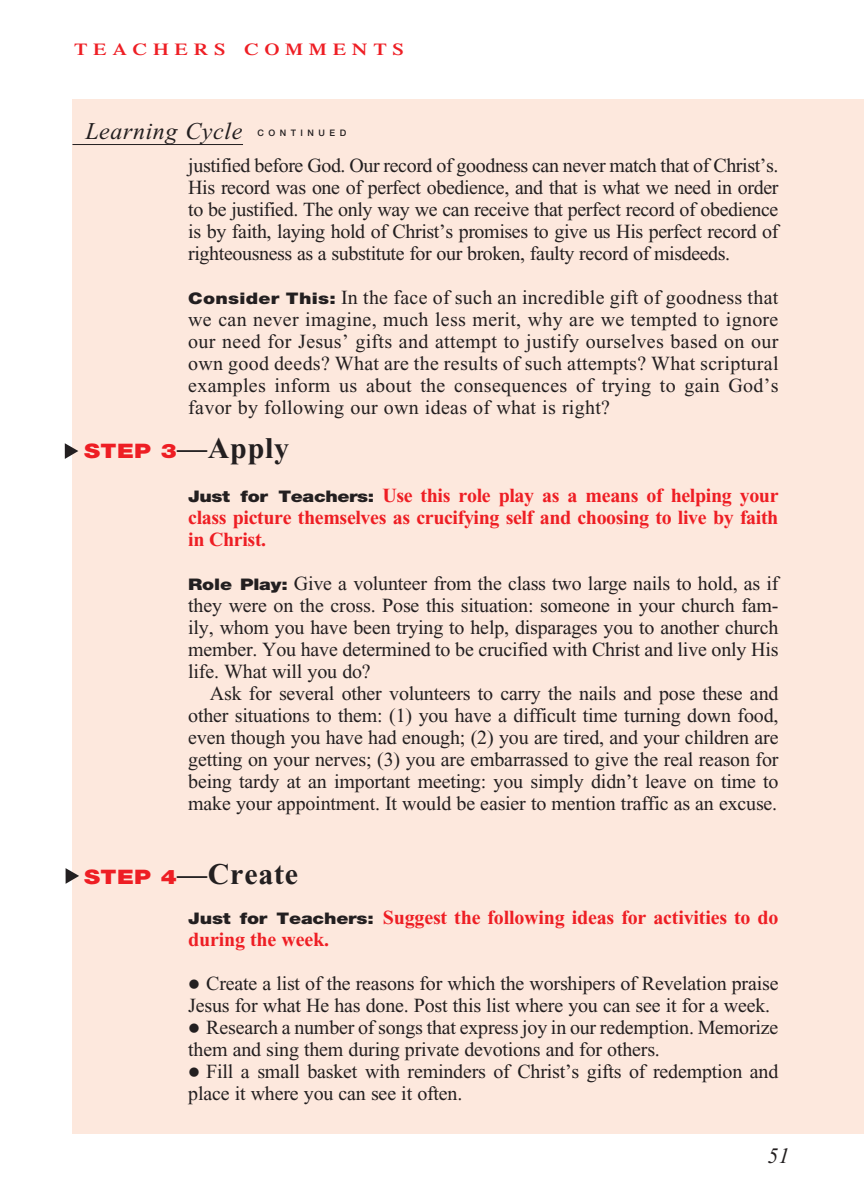
<style>
.page{position:relative;width:864px;height:1188px;background:#fff}
.page>*{position:absolute;margin:0;border:0;box-sizing:border-box;transform-origin:0 0}
.T_Aim_bodyXindent{font:700 30px "Times New Roman";letter-spacing:.025em;color:#231f20}
.Main_Head__Small__Te{font:italic 24px "Times New Roman";letter-spacing:.025em;color:#231f20}
.t1{font:italic 22px "Times New Roman";color:#231f20}
.First_Line_Space_Tea{font:20px/22px "Times New Roman";letter-spacing:-.01em;color:#231f20;text-align:justify}
.Objectives_Body_Text{font:20px/22px "Times New Roman";letter-spacing:-.02em;color:#231f20;text-align:justify}
.Objectives_Body_Text-2{font:700 20px/22px "Times New Roman";letter-spacing:-.02em;color:#ee1e24;text-align:justify}
.First_Line_Space_Tea-2{font:700 20px/22px "Times New Roman";letter-spacing:-.01em;color:#ee1e24}
.t2{font:600 16.8px "Times";letter-spacing:.285em;color:#ee1e24;scale:1.2 1}
.Main_Head__Small__Te-2{font:500 9px "Helvetica Neue";letter-spacing:.5em;color:#231f20}
.s1{font-family:"Helvetica Neue";font-weight:900;font-size:16px}
.s2{font-family:"Helvetica Neue";font-weight:900;font-size:20px;color:#ee1e24}
.s3{font-family:"Helvetica Neue";font-weight:900;font-size:16px;color:#231f20}
</style>
<div class="page">
<div style="left:73px;top:100px;width:791px;height:1034px;background:#fde8dd"></div>
<hr style="left:72px;top:144px;width:171px;height:1px;background:#231f20">
<svg style="left:66px;top:868px;width:13px;height:16px"></svg>
<svg style="left:65px;top:443px;width:13px;height:16px"></svg>
<p class="t2" style="left:74px;top:39px;width:276px">TEACHERS COMMENTS</p>
<p class="Main_Head__Small__Te" style="left:85px;top:118px;width:159px">Learning Cycle</p>
<p class="Main_Head__Small__Te-2" style="left:257px;top:128px;width:90px">CONTINUED</p>
<p class="Objectives_Body_Text" style="left:188px;top:154px;width:592px">justified before God. Our record of goodness can never match that of Christ’s.<br>His record was one of perfect obedience, and that is what we need in order to be justified. The only way we can receive that perfect record of obedience is by faith, laying hold of Christ’s promises to give us His perfect record of righteousness as a substitute for our broken, faulty record of misdeeds.</p>
<p class="First_Line_Space_Tea" style="left:188px;top:286px;width:592px"><span class="s1">Consider This:</span> In the face of such an incredible gift of goodness that we can never imagine, much less merit, why are we tempted to ignore our need for Jesus’ gifts and attempt to justify ourselves based on our own good deeds? What are the results of such attempts? What scriptural examples inform us about the consequences of trying to gain God’s favor by following our own ideas of what is right?</p>
<p class="T_Aim_bodyXindent" style="left:84px;top:431px;width:206px"><span class="s2">STEP 3</span>—Apply</p>
<p class="Objectives_Body_Text-2" style="left:188px;top:484px;width:592px"><span class="s3">Just for Teachers:</span> Use this role play as a means of helping your class picture themselves as crucifying self and choosing to live by faith in Christ.</p>
<p class="First_Line_Space_Tea" style="left:188px;top:572px;width:592px"><span class="s1">Role Play:</span> Give a volunteer from the class two large nails to hold, as if they were on the cross. Pose this situation: someone in your church fam&shy;ily, whom you have been trying to help, disparages you to another church member. You have determined to be crucified with Christ and live only His life. What will you do?</p>
<p class="First_Line_Space_Tea" style="left:188px;top:682px;width:592px;text-indent:22px">Ask for several other volunteers to carry the nails and pose these and other situations to them: (1) you have a difficult time turning down food, even though you have had enough; (2) you are tired, and your children are getting on your nerves; (3) you are embarrassed to give the real reason for being tardy at an important meeting: you simply didn’t leave on time to make your appointment. It would be easier to mention traffic as an excuse.</p>
<p class="T_Aim_bodyXindent" style="left:84px;top:857px;width:215px"><span class="s2">STEP 4</span>—Create</p>
<p class="First_Line_Space_Tea-2" style="left:188px;top:906px;width:592px"><span class="s3">Just for Teachers:</span> Suggest the following ideas for activities to do during the week.</p>
<p class="First_Line_Space_Tea" style="left:188px;top:972px;width:592px">● Create a list of the reasons for which the worshipers of Revelation praise<br>Jesus for what He has done. Post this list where you can see it for a week.</p>
<p class="First_Line_Space_Tea" style="left:188px;top:1016px;width:592px">● Research a number of songs that express joy in our redemption. Memorize them and sing them during private devotions and for others.</p>
<p class="First_Line_Space_Tea" style="left:188px;top:1060px;width:592px">● Fill a small basket with reminders of Christ’s gifts of redemption and place it where you can see it often.</p>
<p class="t1" style="left:767px;top:1144px;width:23px">51</p>
</div>
